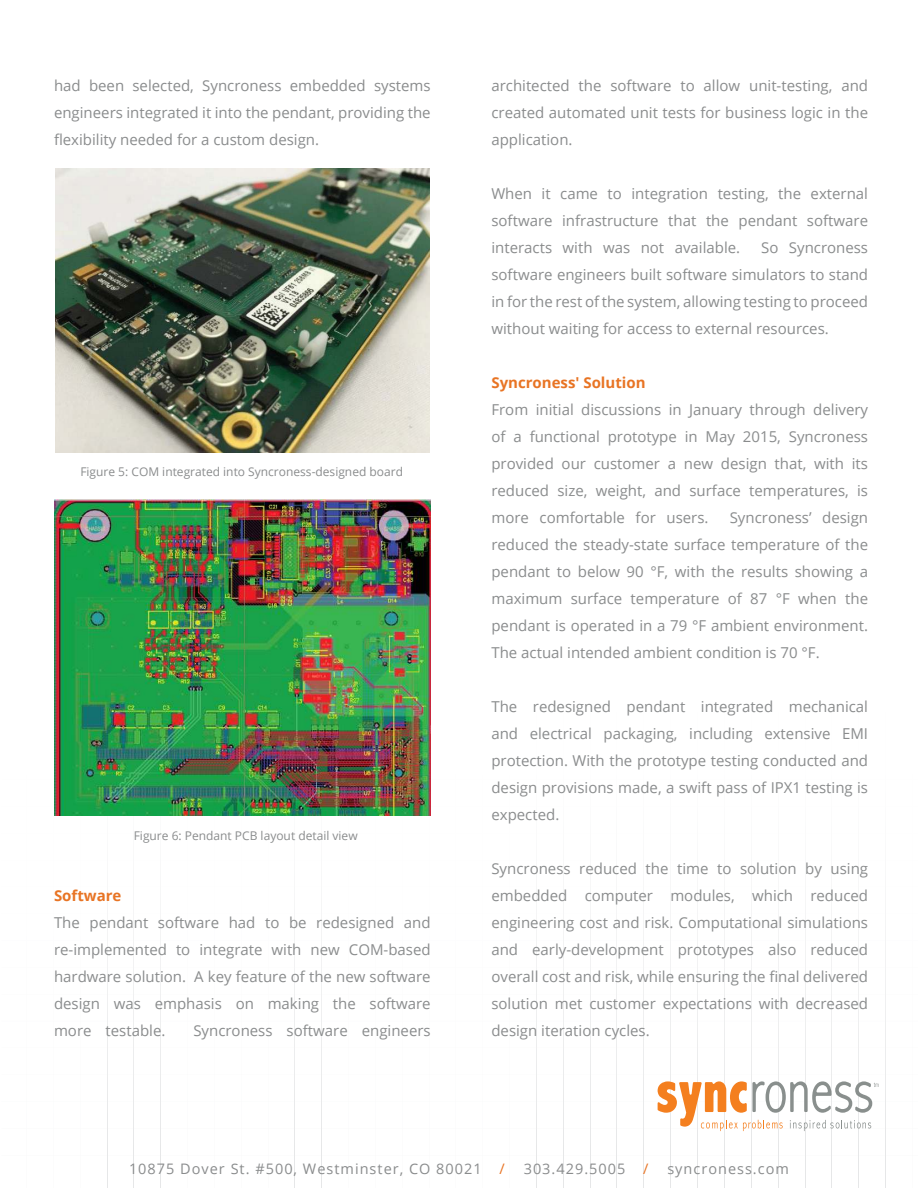
<style>
.page{position:relative;width:918px;height:1188px;background:#fff}
.page>*{position:absolute;margin:0;border:0;box-sizing:border-box;transform-origin:0 0}
.t1{font:15px/27px "Open Sans";color:#8a8c8d;text-align:justify}
.t2{font:700 15px "Open Sans";color:#e87424}
.t3{font:14.4px "Open Sans";letter-spacing:.07em;color:#8a8c8d}
.t4{font:12px "Open Sans";color:#8a8c8d}
.s1{color:#e87424}
</style>
<div class="page">
<svg style="left:107px;top:920px;width:779px;height:268px"></svg>
<img style="left:54px;top:500px;width:377px;height:316px">
<img style="left:55px;top:169px;width:374px;height:284px">
<p class="t1" style="left:54px;top:73px;width:378px">had been selected, Syncroness embedded systems engineers integrated it into the pendant, providing the flexibility needed for a custom design.</p>
<p class="t4" style="left:80px;top:467px;width:324px">Figure 5: COM integrated into Syncroness-designed board</p>
<p class="t4" style="left:134px;top:831px;width:225px">Figure 6: Pendant PCB layout detail view</p>
<p class="t2" style="left:54px;top:889px;width:69px">Software</p>
<p class="t1" style="left:54px;top:910px;width:378px">The pendant software had to be redesigned and re-implemented to integrate with new COM-based hardware solution. A key feature of the new software design was emphasis on making the software more testable.</p>
<p class="t1" style="left:193px;top:1018px;width:239px">Syncroness software engineers</p>
<p class="t1" style="left:491px;top:73px;width:378px">architected the software to allow unit-testing, and created automated unit tests for business logic in the application.</p>
<p class="t1" style="left:491px;top:181px;width:378px">When it came to integration testing, the external software infrastructure that the pendant software interacts with was not available.</p>
<p class="t1" style="left:491px;top:235px;width:378px;text-indent:270px">So Syncroness software engineers built software simulators to stand in for the rest of the system, allowing testing to proceed without waiting for access to external resources.</p>
<p class="t2" style="left:491px;top:376px;width:156px">Syncroness' Solution</p>
<p class="t1" style="left:491px;top:397px;width:378px">From initial discussions in January through delivery of a functional prototype in May 2015, Syncroness provided our customer a new design that, with its reduced size, weight, and surface temperatures, is more comfortable for users.</p>
<p class="t1" style="left:491px;top:505px;width:378px;text-indent:238px">Syncroness’ design reduced the steady-state surface temperature of the pendant to below 90 °F, with the results showing a maximum surface temperature of 87 °F when the pendant is operated in a 79 °F ambient environment.<br>The actual intended ambient condition is 70 °F.</p>
<p class="t1" style="left:491px;top:694px;width:378px">The redesigned pendant integrated mechanical and electrical packaging, including extensive EMI protection. With the prototype testing conducted and design provisions made, a swift pass of IPX1 testing is expected.</p>
<p class="t1" style="left:491px;top:856px;width:378px">Syncroness reduced the time to solution by using embedded computer modules, which reduced engineering cost and risk. Computational simulations and early-development prototypes also reduced overall cost and risk, while ensuring the final delivered solution met customer expectations with decreased design iteration cycles.</p>
<p class="t3" style="left:129px;top:1163px;width:377px">10875 Dover St. #500, Westminster, CO 80021 <span class="s1">/</span></p>
<p class="t3" style="left:524px;top:1163px;width:126px">303.429.5005 <span class="s1">/</span></p>
<p class="t3" style="left:667px;top:1163px;width:123px">syncroness.com</p>
</div>
